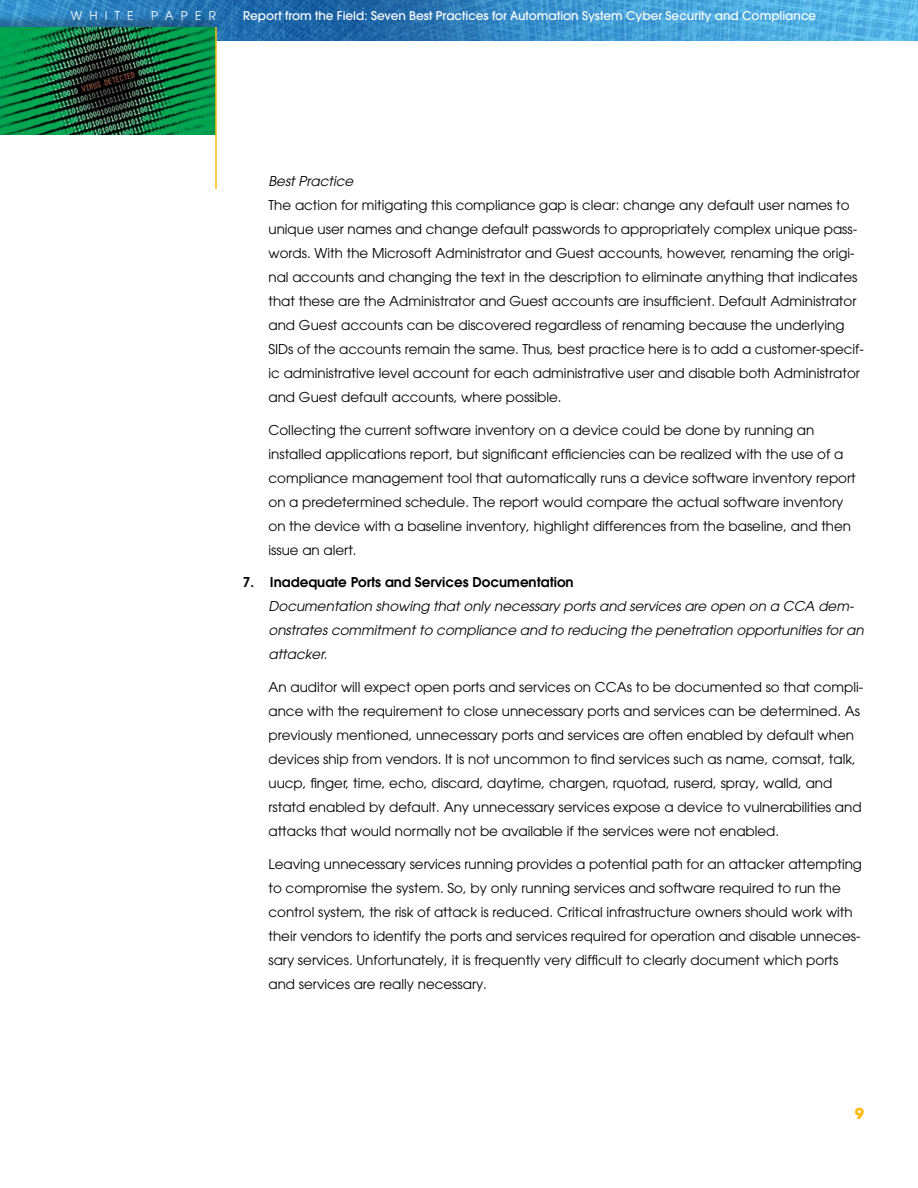
<style>
.page{position:relative;width:918px;height:1188px;background:#fff}
.page>*{position:absolute;margin:0;border:0;box-sizing:border-box;transform-origin:0 0}
.t1{font:700 15px "Avant Garde";color:#fdb913}
.t2{font:13.5px/24px "Avant Garde";color:#000}
.t3{font:italic 13.5px/24px "Avant Garde";color:#000}
.t4{font:600 13.5px "Avant Garde";color:#000}
.t5{font:500 12px "Avant Garde";color:#fff}
.t6{font:12px "Avant Garde";letter-spacing:.6em;color:#fff}
</style>
<div class="page">
<img style="left:0;top:0;width:918px;height:40px">
<div style="left:0;top:14px;width:219px;height:121px;background:#000;opacity:.24"></div>
<img style="left:0;top:27px;width:215px;height:108px">
<hr style="left:215px;top:27px;width:2px;height:162px;background:#fdb913">
<p class="t6" style="left:71px;top:9px;width:64px">WHITE</p>
<p class="t6" style="left:151px;top:9px;width:66px">PAPER</p>
<p class="t5" style="left:243px;top:9px;width:575px">Report from the Field: Seven Best Practices for Automation System Cyber Security and Compliance</p>
<p class="t3" style="left:268px;top:169px;width:86px">Best Practice</p>
<p class="t2" style="left:268px;top:193px;width:597px">The action for mitigating this compliance gap is clear: change any default user names to unique user names and change default passwords to appropriately complex unique pass&shy;words. With the Microsoft Administrator and Guest accounts, however, renaming the origi&shy;nal accounts and changing the text in the description to eliminate anything that indicates that these are the Administrator and Guest accounts are insufficient. Default Administrator and Guest accounts can be discovered regardless of renaming because the underlying SIDs of the accounts remain the same. Thus, best practice here is to add a customer-specif&shy;ic administrative level account for each administrative user and disable both Administrator and Guest default accounts, where possible.</p>
<p class="t2" style="left:268px;top:418px;width:589px">Collecting the current software inventory on a device could be done by running an installed applications report, but significant efficiencies can be realized with the use of a compliance management tool that automatically runs a device software inventory report on a predetermined schedule. The report would compare the actual software inventory on the device with a baseline inventory, highlight differences from the baseline, and then issue an alert.</p>
<p class="t4" style="left:243px;top:574px;width:332px">7. Inadequate Ports and Services Documentation</p>
<p class="t3" style="left:268px;top:594px;width:597px">Documentation showing that only necessary ports and services are open on a CCA dem&shy;onstrates commitment to compliance and to reducing the penetration opportunities for an attacker.</p>
<p class="t2" style="left:268px;top:675px;width:596px">An auditor will expect open ports and services on CCAs to be documented so that compli&shy;ance with the requirement to close unnecessary ports and services can be determined. As previously mentioned, unnecessary ports and services are often enabled by default when devices ship from vendors. It is not uncommon to find services such as name, comsat, talk, uucp, finger, time, echo, discard, daytime, chargen, rquotad, ruserd, spray, walld, and rstatd enabled by default. Any unnecessary services expose a device to vulnerabilities and attacks that would normally not be available if the services were not enabled.</p>
<p class="t2" style="left:268px;top:852px;width:595px">Leaving unnecessary services running provides a potential path for an attacker attempting to compromise the system. So, by only running services and software required to run the control system, the risk of attack is reduced. Critical infrastructure owners should work with their vendors to identify the ports and services required for operation and disable unneces&shy;sary services. Unfortunately, it is frequently very difficult to clearly document which ports and services are really necessary.</p>
<p class="t1" style="left:855px;top:1104px;width:11px">9</p>
</div>
